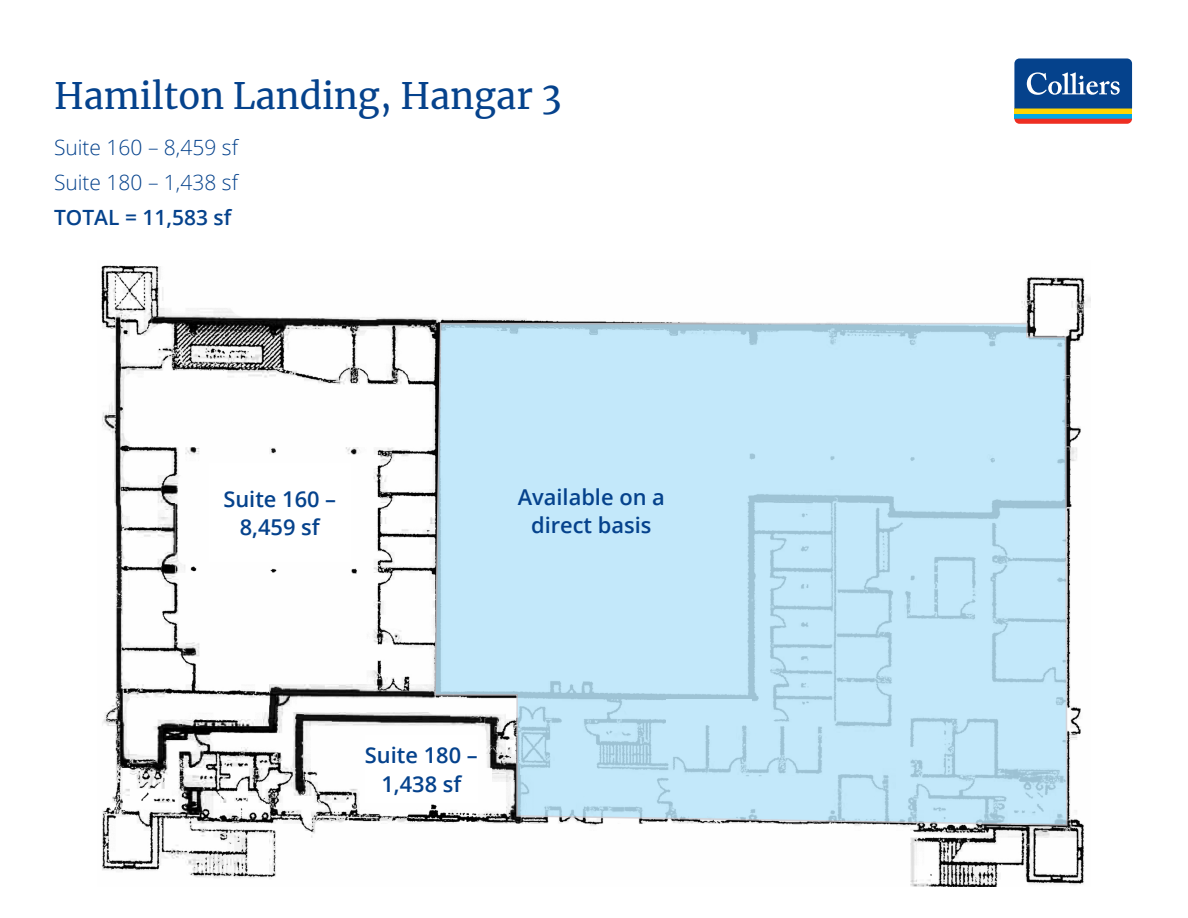
<style>
.page{position:relative;width:1188px;height:918px;background:#fff}
.page>*{position:absolute;margin:0;border:0;box-sizing:border-box;transform-origin:0 0}
.t1{font:36px "Merriweather";color:#05428c}
.t2{font:600 21.9px/28px "Open Sans";color:#05428c;text-align:center}
.t3{font:300 21px "Open Sans";color:#05428c}
.t4{font:600 21px "Open Sans";color:#05428c}
</style>
<div class="page">
<svg style="left:1012px;top:57px;width:122px;height:69px"></svg>
<div style="left:1014px;top:114px;width:118px;height:5px;background:#00a8e4"></div>
<div style="left:1014px;top:109px;width:118px;height:5px;background:#fed503"></div>
<svg style="left:1014px;top:119px;width:118px;height:5px"></svg>
<svg style="left:1014px;top:58px;width:118px;height:51px;background:#255998"></svg>
<img style="left:101px;top:265px;width:989px;height:621px">
<div style="left:209px;top:464px;width:141px;height:98px;background:#fff"></div>
<div style="left:365px;top:735px;width:113px;height:68px;background:#fff"></div>
<svg style="left:434px;top:322px;width:634px;height:504px;background:#c0e3f4"></svg>
<p class="t1" style="left:54px;top:71px;width:509px">Hamilton Landing, Hangar 3</p>
<p class="t3" style="left:54px;top:133px;width:186px">Suite 160 – 8,459 sf</p>
<p class="t3" style="left:54px;top:168px;width:186px">Suite 180 – 1,438 sf</p>
<p class="t4" style="left:54px;top:203px;width:179px">TOTAL = 11,583 sf</p>
<p class="t2" style="left:223px;top:485px;width:114px">Suite 160 –<br>8,459 sf</p>
<p class="t2" style="left:518px;top:483px;width:149px">Available on a direct basis</p>
<p class="t2" style="left:365px;top:741px;width:114px">Suite 180 –<br>1,438 sf</p>
</div>
